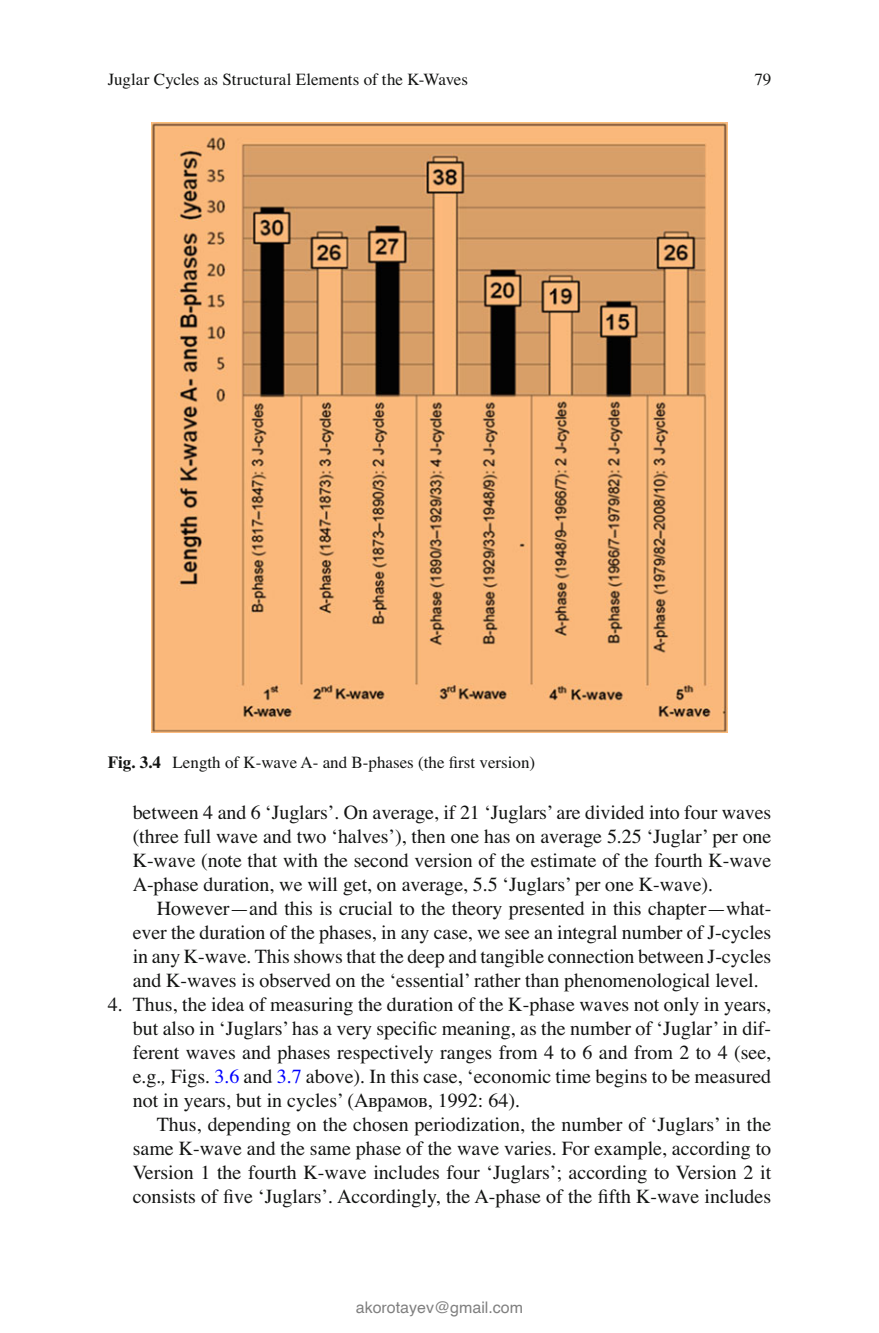
<style>
.page{position:relative;width:879px;height:1333px;background:#fff}
.page>*{position:absolute;margin:0;border:0;box-sizing:border-box;transform-origin:0 0}
.t1{font:20px/24px "Xtsyqc Dbfnph Qkrpsf Times";color:#131413;text-align:justify}
.t2{font:17px "Xtsyqc Dbfnph Qkrpsf Times";color:#131413}
.t3{font:16px "Helvetica";color:#808080}
.s1{font-family:"Tjsyqh Jbjskc Wcccvc Times";font-weight:700}
.s2{font-family:"Syllxk Bljdmw Hyprbx Times";font-style:italic}
.s3{color:#00f}
</style>
<div class="page">
<img style="left:151px;top:122px;width:576px;height:610px">
<p class="t2" style="left:108px;top:73px;width:362px">Juglar Cycles as Structural Elements of the K-Waves</p>
<p class="t2" style="left:754px;top:73px;width:18px">79</p>
<p class="t2" style="left:108px;top:756px;width:429px"><span class="s1">Fig. 3.4</span> Length of K-wave A- and B -phases (the first version)</p>
<p class="t1" style="left:133px;top:802px;width:640px">between 4 and 6 ‘Juglars’. On average, if 21 ‘Juglars’ are divided into four waves (three full wave and two ‘halves’), then one has on average 5.25 ‘Juglar’ per one K-wave (note that with the second version of the estimate of the fourth K-wave A-phase duration, we will get, on average, 5.5 ‘Juglars’ per one K-wave).</p>
<p class="t1" style="left:133px;top:898px;width:640px;text-indent:24px">However—and this is crucial to the theory presented in this chapter—what&shy;ever the duration of the phases, in any case, we see an integral number of J-cycles in any K-wave. This shows that the deep and tangible connection between J-cycles and K-waves is observed on the ‘essential’ rather than phenomenological level.</p>
<p class="t1" style="left:133px;top:994px;width:640px;text-indent:-25px">4. Thus, the idea of measuring the duration of the K-phase waves not only in years, but also in ‘Juglars’ has a very specific meaning, as the number of ‘Juglar’ in dif&shy;ferent waves and phases respectively ranges from 4 to 6 and from 2 to 4 (see, e.g. <span class="s2">,</span> Figs. <span class="s3">3.6</span> and <span class="s3">3.7</span> above). In this case, ‘economic time begins to be measured not in years, but in cycles’ (Aвpaмoв, 1992 : 64).</p>
<p class="t1" style="left:133px;top:1114px;width:640px;text-indent:24px">Thus, depending on the chosen periodization, the number of ‘Juglars’ in the same K-wave and the same phase of the wave varies. For example, according to Version 1 the fourth K-wave includes four ‘Juglars’; according to Version 2 it consists of five ‘Juglars’. Accordingly, the A-phase of the fifth K-wave includes</p>
<p class="t3" style="left:356px;top:1297px;width:169px">akorotayev@gmail.com</p>
</div>
